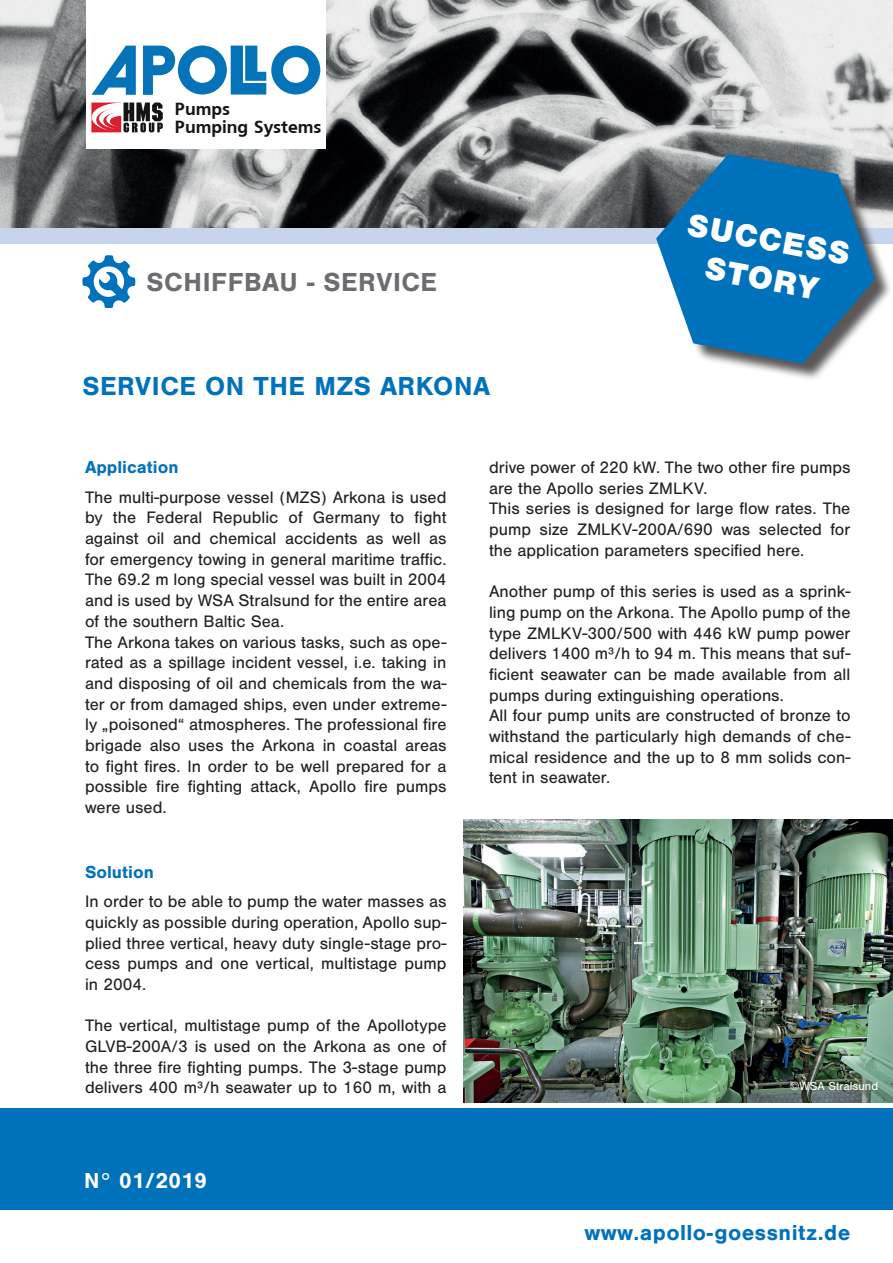
<style>
.page{position:relative;width:893px;height:1263px;background:#fff}
.page>*{position:absolute;margin:0;border:0;box-sizing:border-box;transform-origin:0 0}
.t1{font:900 33px/39.6px "Nimbus San";color:#fff;text-align:center}
.t2{font:700 27px "Nimbus San";letter-spacing:.02em;color:#0072bc}
.t3{font:700 27px "Nimbus San";letter-spacing:.02em;color:#6c6d70}
.t4{font:700 22.5px "Nimbus San";letter-spacing:.02em;color:#0072bc}
.t5{font:700 22.5px "Nimbus San";letter-spacing:.02em;color:#fff}
.t6{font:700 18px "Nimbus San";color:#0072bc}
.t7{font:17.55px/17.7px "AXP Free Set C Bold";letter-spacing:-.005em;color:#141414}
.t8{font:17.25px/20.7px "Nimbus San";color:#231f20}
.t9{font:12px "Nimbus San";color:#fff}
</style>
<div class="page">
<div style="left:0;top:212px;width:893px;height:32px;background:#c6d5ed"></div>
<img style="left:0;top:0;width:893px;height:227px">
<div style="left:0;top:1108px;width:893px;height:101px;background:#0072bc"></div>
<div style="left:87px;top:0;width:239px;height:149px;background:#fff"></div>
<svg style="left:91px;top:103px;width:72px;height:29px"></svg>
<svg style="left:91px;top:45px;width:229px;height:50px"></svg>
<img style="left:463px;top:820px;width:430px;height:283px">
<div style="left:659px;top:157px;width:234px;height:225px;background:#231f20;opacity:.75"></div>
<svg style="left:656px;top:154px;width:219px;height:210px;background:#2f80b4"></svg>
<svg style="left:82px;top:255px;width:53px;height:53px"></svg>
<p class="t7" style="left:175px;top:100px;width:148px">Pumps<br>Pumping Systems</p>
<h2 class="t3" style="left:146px;top:266px;width:292px">SCHIFFBAU - SERVICE</h2>
<h2 class="t2" style="left:82px;top:371px;width:409px">SERVICE ON THE MZS ARKONA</h2>
<h1 class="t1" style="left:692px;top:204px;width:166px;rotate:11deg">SUCCESS<br>STORY</h1>
<p class="t6" style="left:85px;top:457px;width:95px">Application</p>
<p class="t8" style="left:85px;top:487px;width:363px">The multi-purpose vessel (MZS) Arkona is used by the Federal Republic of Germany to fight against oil and chemical accidents as well as for emergency towing in general maritime traffic.<br>The 69.2 m long special vessel was built in 2004 and is used by WSA Stralsund for the entire area of the southern Baltic Sea.<br>The Arkona takes on various tasks, such as ope&shy;rated as a spillage incident vessel, i.e. taking in and disposing of oil and chemicals from the wa&shy;ter or from damaged ships, even under extreme&shy;ly „poisoned“ atmospheres. The professional fire brigade also uses the Arkona in coastal areas to fight fires. In order to be well prepared for a possible fire fighting attack, Apollo fire pumps were used.</p>
<p class="t6" style="left:85px;top:862px;width:70px">Solution</p>
<p class="t8" style="left:85px;top:891px;width:363px;text-align:justify">In order to be able to pump the water masses as quickly as possible during operation, Apollo sup&shy;plied three vertical, heavy duty single-stage pro&shy;cess pumps and one vertical, multistage pump in 2004.</p>
<p class="t8" style="left:85px;top:1015px;width:363px;text-align:justify">The vertical, multistage pump of the Apollotype GLVB-200A/3 is used on the Arkona as one of the three fire fighting pumps. The 3-stage pump delivers 400 m³/h seawater up to 160 m, with a</p>
<h3 class="t5" style="left:84px;top:1168px;width:124px">N° 01/2019</h3>
<p class="t8" style="left:489px;top:457px;width:363px">drive power of 220 kW. The two other fire pumps are the Apollo series ZMLKV.<br>This series is designed for large flow rates. The pump size ZMLKV-200A/690 was selected for the application parameters specified here.</p>
<p class="t8" style="left:489px;top:581px;width:363px">Another pump of this series is used as a sprink&shy;ling pump on the Arkona. The Apollo pump of the type ZMLKV-300/500 with 446 kW pump power delivers 1400 m³/h to 94 m. This means that suf&shy;ficient seawater can be made available from all pumps during extinguishing operations.<br>All four pump units are constructed of bronze to withstand the particularly high demands of che&shy;mical residence and the up to 8 mm solids con&shy;tent in seawater.</p>
<p class="t9" style="left:790px;top:1080px;width:89px">©WSA Stralsund</p>
<h3 class="t4" style="left:584px;top:1220px;width:268px">www.apollo-goessnitz.de</h3>
</div>
